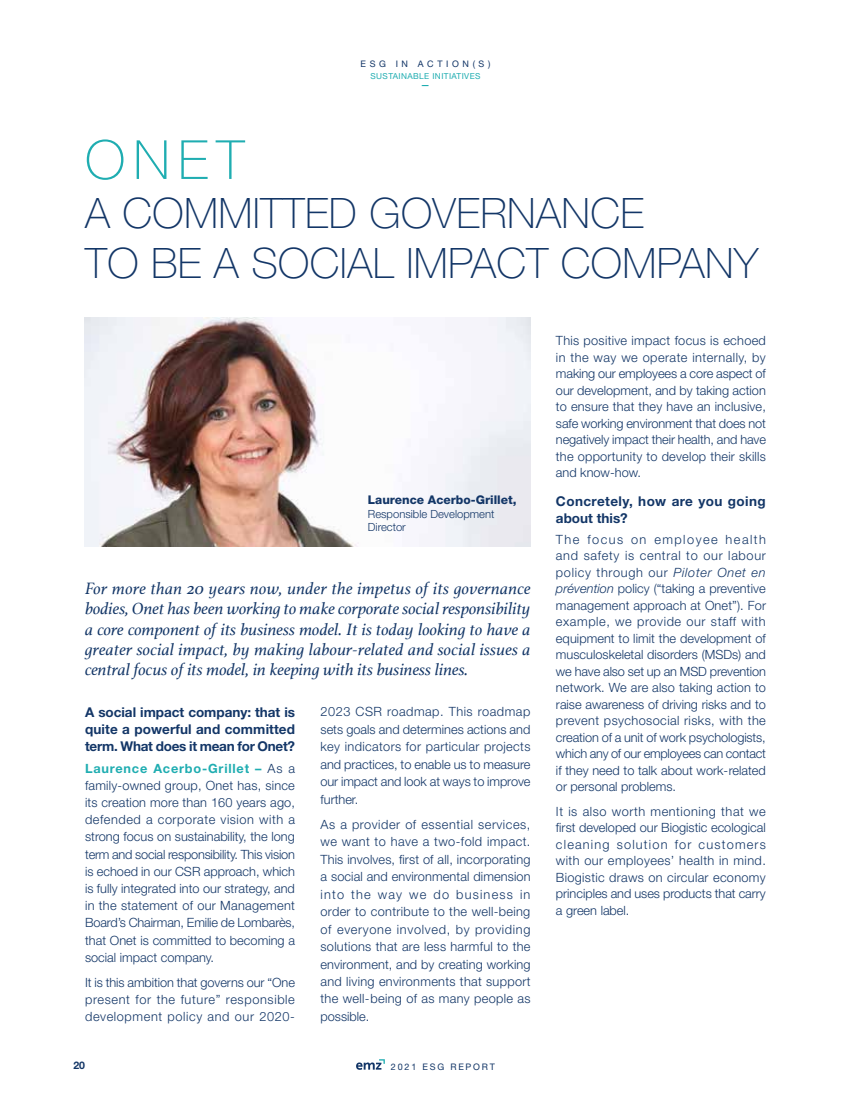
<style>
.page{position:relative;width:851px;height:1106px;background:#fff}
.page>*{position:absolute;margin:0;border:0;box-sizing:border-box;transform-origin:0 0}
.t1{font:100 54px "Helvetica Neue LT Std";color:#1fadb1}
.t2{font:100 42px/49.5px "Helvetica Neue LT Std";letter-spacing:.01em;color:#133667}
.t3{font:italic 17.25px/20.2px "Athelas";color:#133667;text-align:justify}
.t4{font:700 13.5px/17.1px "Helvetica Neue LT Std";letter-spacing:.01em;color:#133667;text-align:justify}
.t5{font:700 13.5px/16.5px "Helvetica Neue LT Std";letter-spacing:.03em;color:#133667}
.t6{font:300 12.75px/16.5px "Helvetica Neue LT Std";color:#133667;text-align:justify}
.t7{font:800 12px "Helvetica Neue LT Std";color:#133667}
.t8{font:300 11.25px/13.5px "Helvetica Neue LT Std";color:#133667}
.t9{font:700 10.5px "Helvetica Neue LT Std";color:#133667}
.t10{font:9px "Helvetica Neue LT Std";letter-spacing:.4em;color:#133667}
.t11{font:9px "Helvetica Neue LT Std";letter-spacing:.2em;color:#133667}
.t12{font:700 9px "Helvetica Neue LT Std";color:#1fadb1}
.t13{font:8.25px "Helvetica Neue LT Std";letter-spacing:.05em;color:#1fadb1}
.s1{font-weight:700;color:#1fadb1}
.s2{font-style:italic}
</style>
<div class="page">
<img style="left:85px;top:317px;width:445px;height:230px">
<svg style="left:356px;top:1059px;width:29px;height:10px"></svg>
<p class="t10" style="left:360px;top:59px;width:131px">ESG IN ACTION(S)</p>
<p class="t13" style="left:370px;top:71px;width:112px">SUSTAINABLE INITIATIVES</p>
<p class="t12" style="left:421px;top:79px;width:10px">—</p>
<h1 class="t1" style="left:85px;top:129px;width:161px">ONET</h1>
<h2 class="t2" style="left:85px;top:189px;width:674px">A COMMITTED GOVERNANCE<br>TO BE A SOCIAL IMPACT COMPANY</h2>
<p class="t7" style="left:368px;top:493px;width:150px">Laurence Acerbo-Grillet,</p>
<p class="t8" style="left:368px;top:507px;width:128px">Responsible Development<br>Director</p>
<p class="t3" style="left:85px;top:578px;width:447px">For more than 20 years now, under the impetus of its governance bodies, Onet has been working to make corporate social responsibility a core component of its business model. It is today looking to have a greater social impact, by making labour-related and social issues a central focus of its model, in keeping with its business lines.</p>
<p class="t4" style="left:85px;top:703px;width:211px">A social impact company: that is quite a powerful and committed term. What does it mean for Onet?</p>
<p class="t6" style="left:85px;top:759px;width:211px;line-height:17.1px"><span class="s1">Laurence Acerbo-Grillet –</span> As a family-owned group, Onet has, since its creation more than 160 years ago, defended a corporate vision with a strong focus on sustainability, the long term and social responsibility. This vision is echoed in our CSR approach, which is fully integrated into our strategy, and in the statement of our Management Board’s Chairman, Emilie de Lombarès, that Onet is committed to becoming a social impact company.</p>
<p class="t6" style="left:85px;top:973px;width:211px;line-height:17.1px">It is this ambition that governs our “One present for the future” responsible development policy and our 2020-</p>
<p class="t6" style="left:320px;top:703px;width:211px;line-height:17.4px">2023 CSR roadmap. This roadmap sets goals and determines actions and key indicators for particular projects and practices, to enable us to measure our impact and look at ways to improve further.</p>
<p class="t6" style="left:320px;top:815px;width:211px;line-height:17.4px">As a provider of essential services, we want to have a two-fold impact.<br>This involves, first of all, incorporating a social and environmental dimension into the way we do business in order to contribute to the well-being of everyone involved, by providing solutions that are less harmful to the environment, and by creating working and living environments that support the well-being of as many people as possible.</p>
<p class="t9" style="left:73px;top:1058px;width:13px">20</p>
<p class="t11" style="left:391px;top:1061px;width:105px">2021 ESG REPORT</p>
<p class="t6" style="left:556px;top:332px;width:211px">This positive impact focus is echoed in the way we operate internally, by making our employees a core aspect of our development, and by taking action to ensure that they have an inclusive, safe working environment that does not negatively impact their health, and have the opportunity to develop their skills and know-how.</p>
<p class="t5" style="left:556px;top:493px;width:211px">Concretely, how are you going about this?</p>
<p class="t6" style="left:556px;top:530px;width:211px">The focus on employee health and safety is central to our labour policy through our <span class="s2">Piloter Onet en prévention</span> policy (“taking a preventive management approach at Onet”). For example, we provide our staff with equipment to limit the development of musculoskeletal disorders (MSDs) and we have also set up an MSD prevention network. We are also taking action to raise awareness of driving risks and to prevent psychosocial risks, with the creation of a unit of work psychologists, which any of our employees can contact if they need to talk about work-related or personal problems.</p>
<p class="t6" style="left:556px;top:802px;width:211px">It is also worth mentioning that we first developed our Biogistic ecological cleaning solution for customers with our employees’ health in mind.<br>Biogistic draws on circular economy principles and uses products that carry a green label.</p>
</div>
